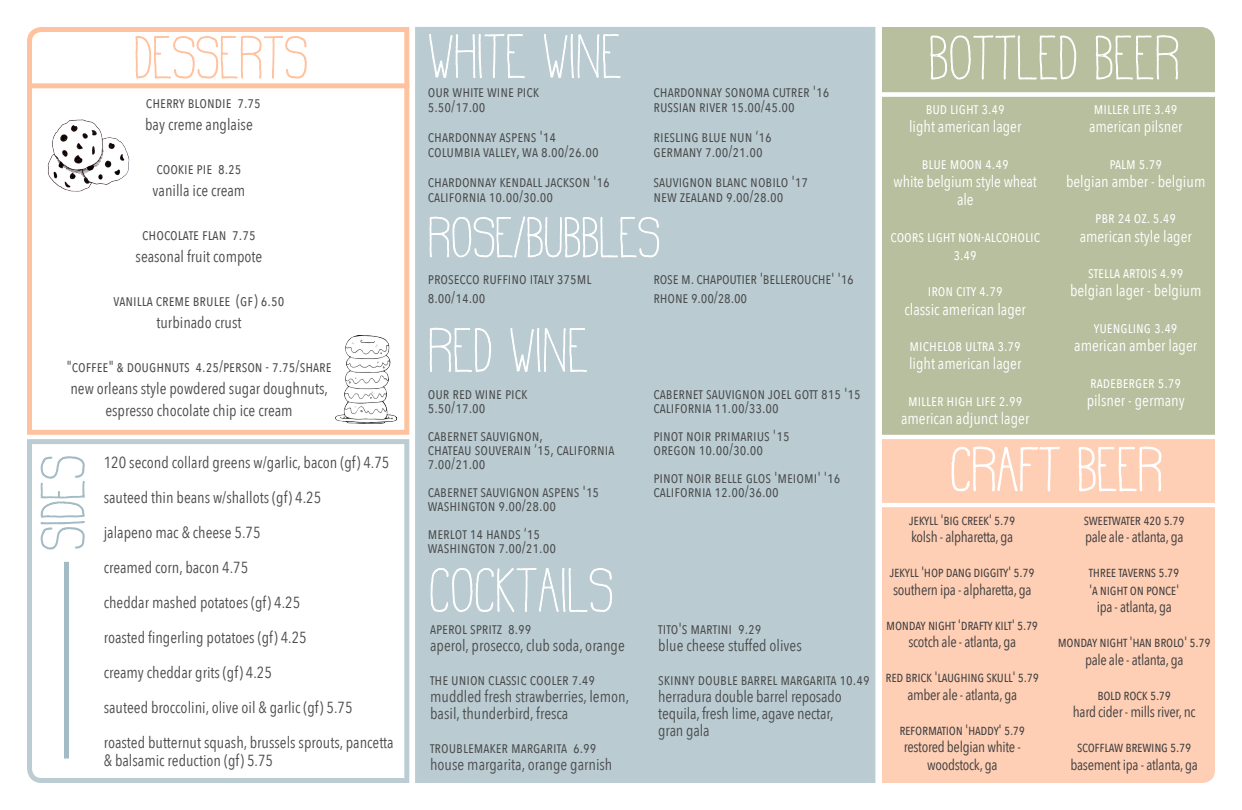
<style>
.page{position:relative;width:1242px;height:810px;background:#fff}
.page>*{position:absolute;margin:0;border:0;box-sizing:border-box;transform-origin:0 0}
.t1{font:16px/35px "Avenir Next Condensed";color:#4b4c4d}
.t2{font:16px/18.2px "Avenir Next Condensed";color:#fff;text-align:center}
.t3{font:16px/18.2px "Avenir Next Condensed";letter-spacing:.04em;color:#fff;text-align:center}
.t4{font:15px/17.5px "Avenir Next Condensed";letter-spacing:-.02em;color:#3e3e3f;text-align:center}
</style>
<div class="page">
<div style="left:882px;top:507px;width:333px;height:276px;background:#ffcfb5"></div>
<svg style="left:27px;top:439px;width:383px;height:344px"></svg>
<div style="left:882px;top:439px;width:333px;height:64px;background:#ffcfb5"></div>
<svg style="left:27px;top:27px;width:383px;height:408px"></svg>
<svg style="left:135px;top:27px;width:172px;height:105px"></svg>
<img style="left:37px;top:113px;width:102px;height:88px">
<img style="left:336px;top:335px;width:61px;height:89px">
<div style="left:882px;top:97px;width:333px;height:338px;background:#b7bf9e"></div>
<svg style="left:40px;top:387px;width:46px;height:163px"></svg>
<div style="left:64px;top:562px;width:5px;height:197px;background:#a3bbc4"></div>
<svg style="left:935px;top:429px;width:126px;height:148px"></svg>
<svg style="left:1075px;top:439px;width:87px;height:109px"></svg>
<div style="left:415px;top:27px;width:460px;height:756px;background:#baccd2"></div>
<svg style="left:429px;top:27px;width:96px;height:51px"></svg>
<svg style="left:544px;top:27px;width:76px;height:51px"></svg>
<svg style="left:429px;top:216px;width:230px;height:396px"></svg>
<div style="left:27px;top:83px;width:382px;height:5px;background:#ffc29f"></div>
<svg style="left:882px;top:27px;width:333px;height:106px"></svg>
<p class="t1" style="left:145px;top:91px;width:117px;line-height:22px">cherry blondie 7.75 bay creme anglaise</p>
<p class="t1" style="left:153px;top:157px;width:94px;line-height:22px">cookie pie 8.25 vanilla ice cream</p>
<p class="t1" style="left:136px;top:223px;width:128px;line-height:22px;text-align:center">chocolate flan 7.75 seasonal fruit compote</p>
<p class="t1" style="left:114px;top:289px;width:172px;line-height:22px;text-align:center">vanilla creme brulee (gf) 6.50 turbinado crust</p>
<p class="t1" style="left:66px;top:355px;width:267px;line-height:22px;text-align:center">"coffee" &amp; doughnuts 4.25/person - 7.75/share new orleans style powdered sugar doughnuts, espresso chocolate chip ice cream</p>
<p class="t1" style="left:104px;top:445px;width:291px">120 second collard greens w/garlic, bacon (gf) 4.75 sauteed thin beans w/shallots (gf) 4.25<br>jalapeno mac &amp; cheese 5.75<br>creamed corn, bacon 4.75<br>cheddar mashed potatoes (gf) 4.25<br>roasted fingerling potatoes (gf) 4.25<br>creamy cheddar grits (gf) 4.25<br>sauteed broccolini, olive oil &amp; garlic (gf) 5.75 roasted butternut squash, brussels sprouts, pancetta</p>
<p class="t1" style="left:104px;top:742px;width:171px">&amp; balsamic reduction (gf) 5.75</p>
<p class="t1" style="left:428px;top:83px;width:113px;line-height:15px">our white wine pick<br>5.50/17.00</p>
<p class="t1" style="left:428px;top:128px;width:172px;line-height:15px">chardonnay aspens '14 columbia valley, wa 8.00/26.00</p>
<p class="t1" style="left:428px;top:173px;width:184px;line-height:15px">chardonnay kendall jackson '16 california 10.00/30.00</p>
<p class="t1" style="left:653px;top:83px;width:178px;line-height:15px">chardonnay sonoma cutrer '16 russian river 15.00/45.00</p>
<p class="t1" style="left:653px;top:128px;width:120px;line-height:15px">riesling blue nun ‘16 germany 7.00/21.00</p>
<p class="t1" style="left:653px;top:173px;width:156px;line-height:15px">sauvignon blanc nobilo '17 new zealand 9.00/28.00</p>
<p class="t1" style="left:428px;top:268px;width:164px;line-height:19px">prosecco ruffino italy 375ml<br>8.00/14.00</p>
<p class="t1" style="left:653px;top:268px;width:202px;line-height:19px">rose m. chapoutier 'bellerouche' '16 rhone 9.00/28.00</p>
<p class="t1" style="left:428px;top:385px;width:101px;line-height:14px">our red wine pick<br>5.50/17.00</p>
<p class="t1" style="left:428px;top:427px;width:188px;line-height:14px">cabernet sauvignon,<br>chateau souverain ‘15, california<br>7.00/21.00</p>
<p class="t1" style="left:428px;top:483px;width:173px;line-height:14px">cabernet sauvignon aspens '15 washington 9.00/28.00</p>
<p class="t1" style="left:428px;top:525px;width:130px;line-height:14px">merlot 14 hands ‘15 washington 7.00/21.00</p>
<p class="t1" style="left:653px;top:385px;width:209px;line-height:14px">cabernet sauvignon joel gott 815 '15 california 11.00/33.00</p>
<p class="t1" style="left:653px;top:417px;width:138px">pinot noir primarius '15</p>
<p class="t1" style="left:653px;top:434px;width:189px;line-height:28px">oregon 10.00/30.00<br>pinot noir belle glos 'meiomi' '16</p>
<p class="t1" style="left:653px;top:473px;width:127px">california 12.00/36.00</p>
<p class="t1" style="left:430px;top:619px;width:196px;line-height:17px">aperol spritz 8.99<br>aperol, prosecco, club soda, orange</p>
<p class="t1" style="left:430px;top:670px;width:201px;line-height:17px">the union classic cooler 7.49 muddled fresh strawberries, lemon, basil, thunderbird, fresca</p>
<p class="t1" style="left:430px;top:738px;width:184px;line-height:17px">troublemaker margarita 6.99 house margarita, orange garnish</p>
<p class="t1" style="left:658px;top:619px;width:145px;line-height:17px">tito's martini 9.29<br>blue cheese stuffed olives</p>
<p class="t1" style="left:658px;top:670px;width:213px;line-height:17px">skinny double barrel margarita 10.49 herradura double barrel reposado tequila, fresh lime, agave nectar,<br>gran gala</p>
<p class="t2" style="left:909px;top:98px;width:114px">bud light 3.49<br>light american lager</p>
<p class="t2" style="left:894px;top:153px;width:145px">blue moon 4.49<br>white belgium style wheat ale</p>
<p class="t3" style="left:890px;top:226px;width:151px">coors light non-alcoholic<br>3.49</p>
<p class="t2" style="left:905px;top:281px;width:123px">iron city 4.79<br>classic american lager</p>
<p class="t2" style="left:909px;top:336px;width:114px;text-align:left">michelob ultra 3.79 light american lager</p>
<p class="t2" style="left:901px;top:390px;width:130px">miller high life 2.99 american adjunct lager</p>
<p class="t4" style="left:909px;top:510px;width:108px;text-align:left">jekyll 'big creek' 5.79 kolsh - alpharetta, ga</p>
<p class="t4" style="left:890px;top:563px;width:146px;text-align:left">jekyll 'hop dang diggity' 5.79 southern ipa - alpharetta, ga</p>
<p class="t4" style="left:886px;top:615px;width:153px">monday night 'drafty kilt' 5.79 scotch ale - atlanta, ga</p>
<p class="t4" style="left:886px;top:668px;width:155px">red brick 'laughing skull' 5.79 amber ale - atlanta, ga</p>
<p class="t4" style="left:899px;top:720px;width:127px">reformation 'haddy' 5.79 restored belgian white - woodstock, ga</p>
<p class="t2" style="left:1089px;top:98px;width:95px">miller lite 3.49 american pilsner</p>
<p class="t2" style="left:1066px;top:153px;width:141px">palm 5.79<br>belgian amber - belgium</p>
<p class="t2" style="left:1080px;top:208px;width:114px">pbr 24 oz. 5.49 american style lager</p>
<p class="t2" style="left:1070px;top:263px;width:133px">stella artois 4.99 belgian lager - belgium</p>
<p class="t2" style="left:1074px;top:317px;width:124px">yuengling 3.49 american amber lager</p>
<p class="t2" style="left:1087px;top:372px;width:100px;text-align:left">radeberger 5.79 pilsner - germany</p>
<p class="t4" style="left:1084px;top:510px;width:102px;text-align:left">sweetwater 420 5.79 pale ale - atlanta, ga</p>
<p class="t4" style="left:1089px;top:563px;width:92px">three taverns 5.79 'a night on ponce' ipa - atlanta, ga</p>
<p class="t4" style="left:1058px;top:633px;width:154px">monday night 'han brolo' 5.79 pale ale - atlanta, ga</p>
<p class="t4" style="left:1073px;top:685px;width:124px">bold rock 5.79<br>hard cider - mills river, nc</p>
<p class="t4" style="left:1070px;top:738px;width:129px">scofflaw brewing 5.79 basement ipa - atlanta, ga</p>
</div>
